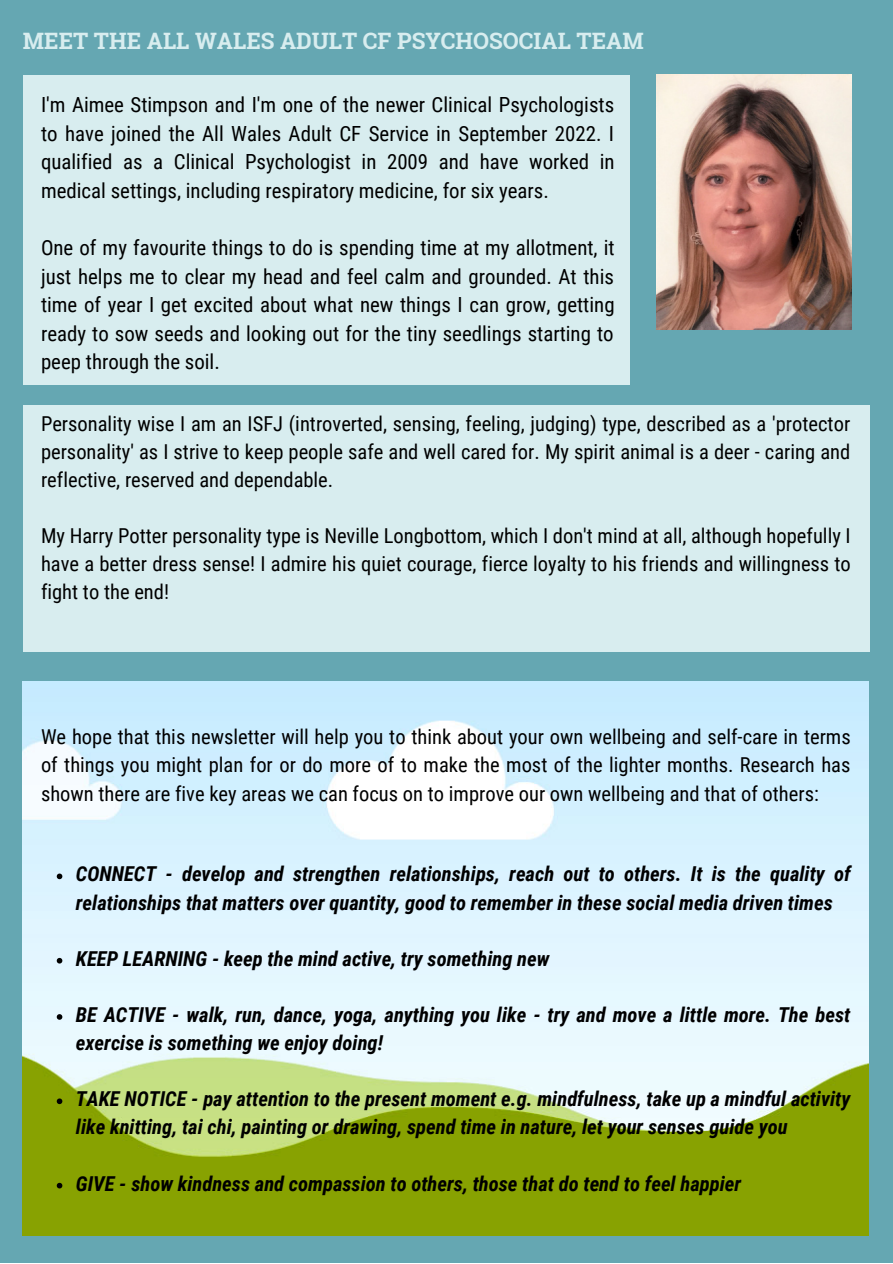
<style>
.page{position:relative;width:893px;height:1264px;background:#fff}
.page>*{position:absolute;margin:0;border:0;box-sizing:border-box;transform-origin:0 0}
.t1{font:700 22.65px "Roboto Slab";color:#d8edef}
.t2{font:20.85px/28.5px "Roboto Condensed";color:#000;text-align:justify}
.t3{font:20.55px/28px "Roboto Condensed";color:#000;text-align:justify}
.t4{font:italic 700 20.55px/28px "Roboto Condensed";color:#000}
</style>
<div class="page">
<div style="left:0;top:0;width:892px;height:1262px;background:#65a7b2"></div>
<img style="left:23px;top:681px;width:845px;height:554px">
<div style="left:23px;top:75px;width:606px;height:309px;background:#d8edef"></div>
<div style="left:23px;top:405px;width:845px;height:247px;background:#d8edef"></div>
<svg style="left:57px;top:873px;width:5px;height:6px"></svg>
<svg style="left:57px;top:957px;width:5px;height:6px"></svg>
<svg style="left:57px;top:1014px;width:5px;height:5px"></svg>
<svg style="left:57px;top:1098px;width:5px;height:6px"></svg>
<svg style="left:57px;top:1182px;width:5px;height:6px"></svg>
<img style="left:656px;top:75px;width:195px;height:255px">
<p class="t1" style="left:23px;top:25px;width:622px">MEET THE ALL WALES ADULT CF PSYCHOSOCIAL TEAM</p>
<p class="t2" style="left:41px;top:91px;width:575px">I'm Aimee Stimpson and I'm one of the newer Clinical Psychologists to have joined the All Wales Adult CF Service in September 2022. I qualified as a Clinical Psychologist in 2009 and have worked in medical settings, including respiratory medicine, for six years.</p>
<p class="t2" style="left:41px;top:234px;width:575px">One of my favourite things to do is spending time at my allotment, it just helps me to clear my head and feel calm and grounded. At this time of year I get excited about what new things I can grow, getting ready to sow seeds and looking out for the tiny seedlings starting to peep through the soil.</p>
<p class="t3" style="left:41px;top:409px;width:810px">Personality wise I am an ISFJ (introverted, sensing, feeling, judging) type, described as a 'protector personality' as I strive to keep people safe and well cared for. My spirit animal is a deer - caring and reflective, reserved and dependable.</p>
<p class="t3" style="left:41px;top:522px;width:811px">My Harry Potter personality type is Neville Longbottom, which I don't mind at all, although hopefully I have a better dress sense! I admire his quiet courage, fierce loyalty to his friends and willingness to fight to the end!</p>
<p class="t3" style="left:41px;top:723px;width:811px">We hope that this newsletter will help you to think about your own wellbeing and self-care in terms of things you might plan for or do more of to make the most of the lighter months. Research has shown there are five key areas we can focus on to improve our own wellbeing and that of others:</p>
<p class="t4" style="left:76px;top:860px;width:776px">CONNECT - develop and strengthen relationships, reach out to others. It is the quality of relationships that matters over quantity, good to remember in these social media driven times</p>
<p class="t4" style="left:76px;top:944px;width:475px">KEEP LEARNING - keep the mind active, try something new</p>
<p class="t4" style="left:76px;top:1000px;width:776px">BE ACTIVE - walk, run, dance, yoga, anything you like - try and move a little more. The best exercise is something we enjoy doing!</p>
<p class="t4" style="left:76px;top:1085px;width:776px">TAKE NOTICE - pay attention to the present moment e.g. mindfulness, take up a mindful activity like knitting, tai chi, painting or drawing, spend time in nature, let your senses guide you</p>
<p class="t4" style="left:76px;top:1169px;width:666px">GIVE - show kindness and compassion to others, those that do tend to feel happier</p>
</div>
